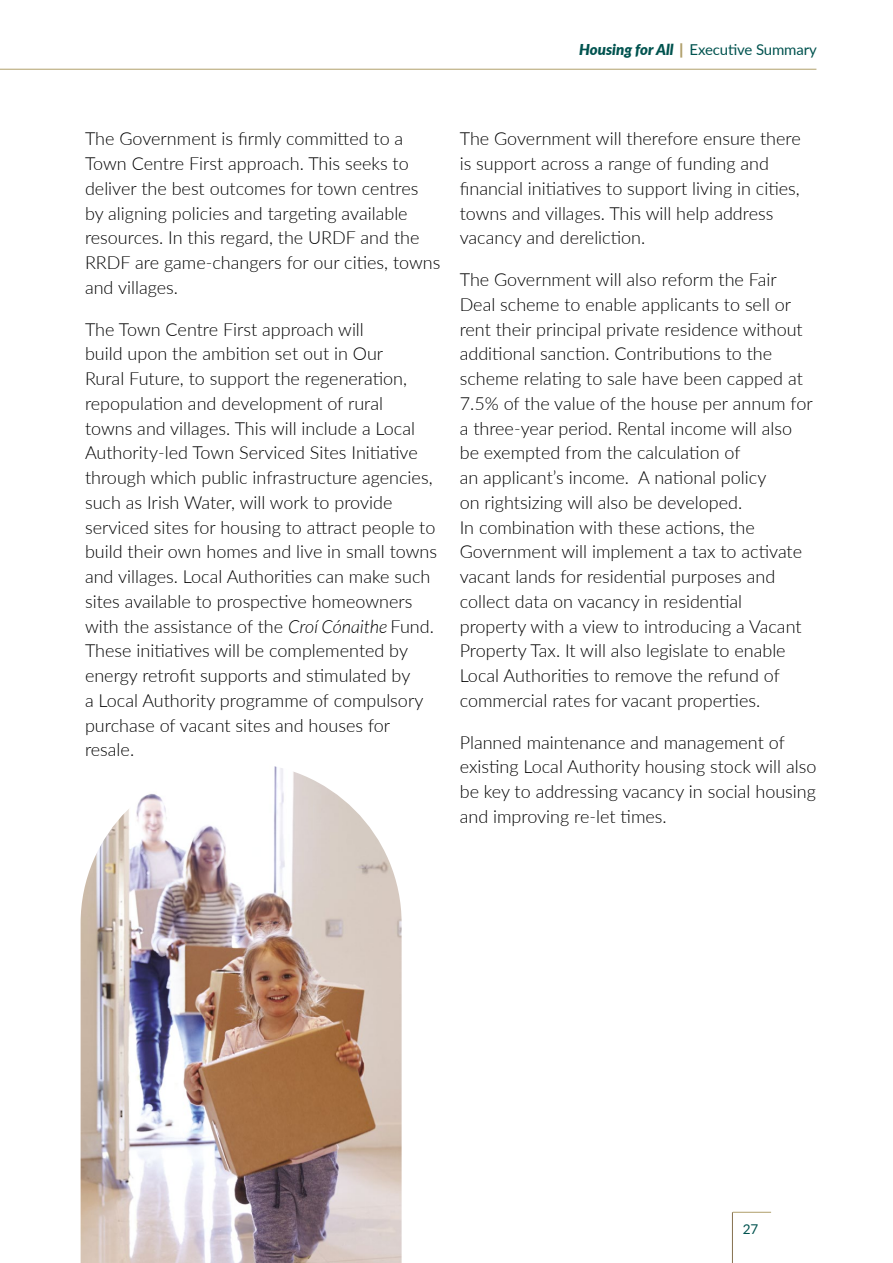
<style>
.page{position:relative;width:893px;height:1263px;background:#fff}
.page>*{position:absolute;margin:0;border:0;box-sizing:border-box;transform-origin:0 0}
.t1{font:300 18px/24.8px "Lato";color:#000}
.t2{font:15px "Lato";letter-spacing:-.01em;color:#00534f}
.t3{font:13.5px "Lato";color:#00534f}
.s1{font-weight:900;font-style:italic}
.s2{font-weight:900;color:#b09f6b}
.s3{font-style:italic}
</style>
<div class="page">
<hr style="left:733px;top:1212px;width:38px;height:1px;background:#b09f6b">
<hr style="left:732px;top:1212px;width:1px;height:51px;background:#85704e">
<hr style="left:0;top:69px;width:816px;height:1px;background:#b09f6b">
<img style="left:81px;top:766px;width:321px;height:497px">
<p class="t2" style="left:505px;top:39px;width:313px"><span class="s1">Housing for All</span> <span class="s2">|</span> A New Housing Plan for Ireland</p>
<p class="t2" style="left:579px;top:39px;width:239px"><span class="s1">Housing for All</span> <span class="s2">|</span> Executive Summary</p>
<p class="t1" style="left:85px;top:126px;width:357px">The Government is firmly committed to a Town Centre First approach. This seeks to deliver the best outcomes for town centres by aligning policies and targeting available resources. In this regard, the URDF and the RRDF are game-changers for our cities, towns and villages.</p>
<p class="t1" style="left:85px;top:316px;width:354px">The Town Centre First approach will<br>build upon the ambition set out in Our<br>Rural Future, to support the regeneration, repopulation and development of rural<br>towns and villages. This will include a Local Authority-led Town Serviced Sites Initiative through which public infrastructure agencies, such as Irish Water, will work to provide serviced sites for housing to attract people to build their own homes and live in small towns and villages. Local Authorities can make such sites available to prospective homeowners with the assistance of the <span class="s3">Croí Cónaithe</span> Fund.<br>These initiatives will be complemented by energy retrofit supports and stimulated by<br>a Local Authority programme of compulsory purchase of vacant sites and houses for resale.</p>
<p class="t1" style="left:460px;top:126px;width:343px">The Government will therefore ensure there is support across a range of funding and financial initiatives to support living in cities, towns and villages. This will help address vacancy and dereliction.</p>
<p class="t1" style="left:460px;top:267px;width:355px">The Government will also reform the Fair Deal scheme to enable applicants to sell or rent their principal private residence without additional sanction. Contributions to the scheme relating to sale have been capped at 7.5% of the value of the house per annum for a three-year period. Rental income will also be exempted from the calculation of<br>an applicant’s income. A national policy<br>on rightsizing will also be developed.<br>In combination with these actions, the Government will implement a tax to activate vacant lands for residential purposes and collect data on vacancy in residential property with a view to introducing a Vacant Property Tax. It will also legislate to enable Local Authorities to remove the refund of commercial rates for vacant properties.</p>
<p class="t1" style="left:460px;top:729px;width:358px">Planned maintenance and management of existing Local Authority housing stock will also be key to addressing vacancy in social housing and improving re-let times.</p>
<p class="t3" style="left:743px;top:1219px;width:17px">27</p>
</div>
